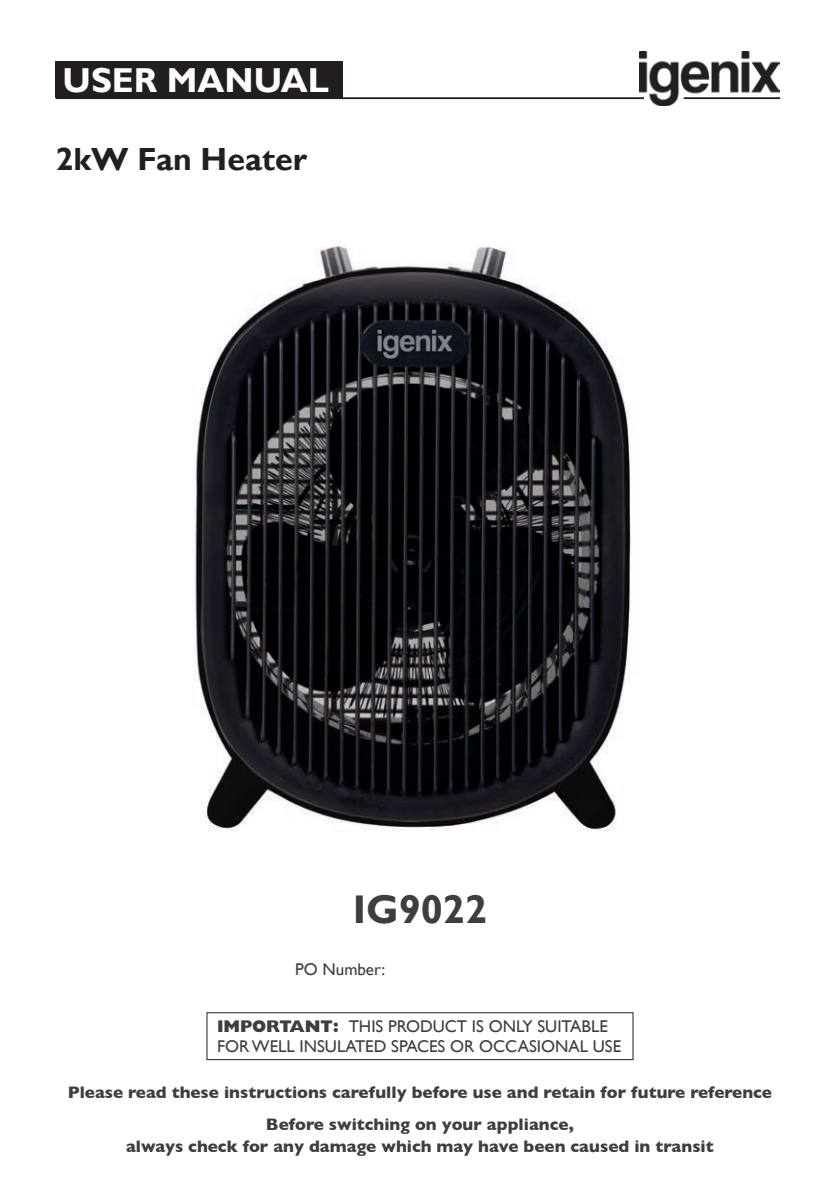
<style>
.page{position:relative;width:840px;height:1191px;background:#fff}
.page>*{position:absolute;margin:0;border:0;box-sizing:border-box;transform-origin:0 0}
.Manual_Title{font:700 40px "Gill Sans";color:#3e3e3f}
.t1{font:700 34.6px "Gill Sans";color:#fff}
.Manual_Title-2{font:700 32px "Gill Sans";color:#231f20}
.Cover_Footer{font:700 17px/22px "Gill Sans";color:#3e3e3f;text-align:center}
.Body_Text{font:17px/20px "Gill Sans";color:#3e3e3f}
.s1{font-weight:800}
</style>
<div class="page">
<div style="left:56px;top:62px;width:287px;height:36px;background:#231f20"></div>
<img style="left:638px;top:51px;width:141px;height:54px">
<hr style="left:56px;top:97px;width:587px;height:2px;background:#231f20">
<hr style="left:683px;top:97px;width:96px;height:2px;background:#231f20">
<div style="left:206px;top:1012px;width:427px;height:48px;border:1px solid #231f20"></div>
<img style="left:193px;top:246px;width:438px;height:586px">
<p class="t1" style="left:62px;top:60px;width:268px">USER MANUAL</p>
<p class="Manual_Title-2" style="left:56px;top:140px;width:253px">2kW Fan Heater</p>
<p class="Manual_Title" style="left:352px;top:885px;width:136px">IG9022</p>
<p class="Body_Text" style="left:295px;top:958px;width:92px">PO Number:</p>
<p class="Body_Text" style="left:217px;top:1016px;width:405px"><span class="s1">IMPORTANT:</span> THIS PRODUCT IS ONLY SUITABLE<br>FOR WELL INSULATED SPACES OR OCCASIONAL USE</p>
<p class="Cover_Footer" style="left:68px;top:1080px;width:705px">Please read these instructions carefully before use and retain for future reference</p>
<p class="Cover_Footer" style="left:126px;top:1112px;width:589px">Before switching on your appliance,<br>always check for any damage which may have been caused in transit</p>
</div>
